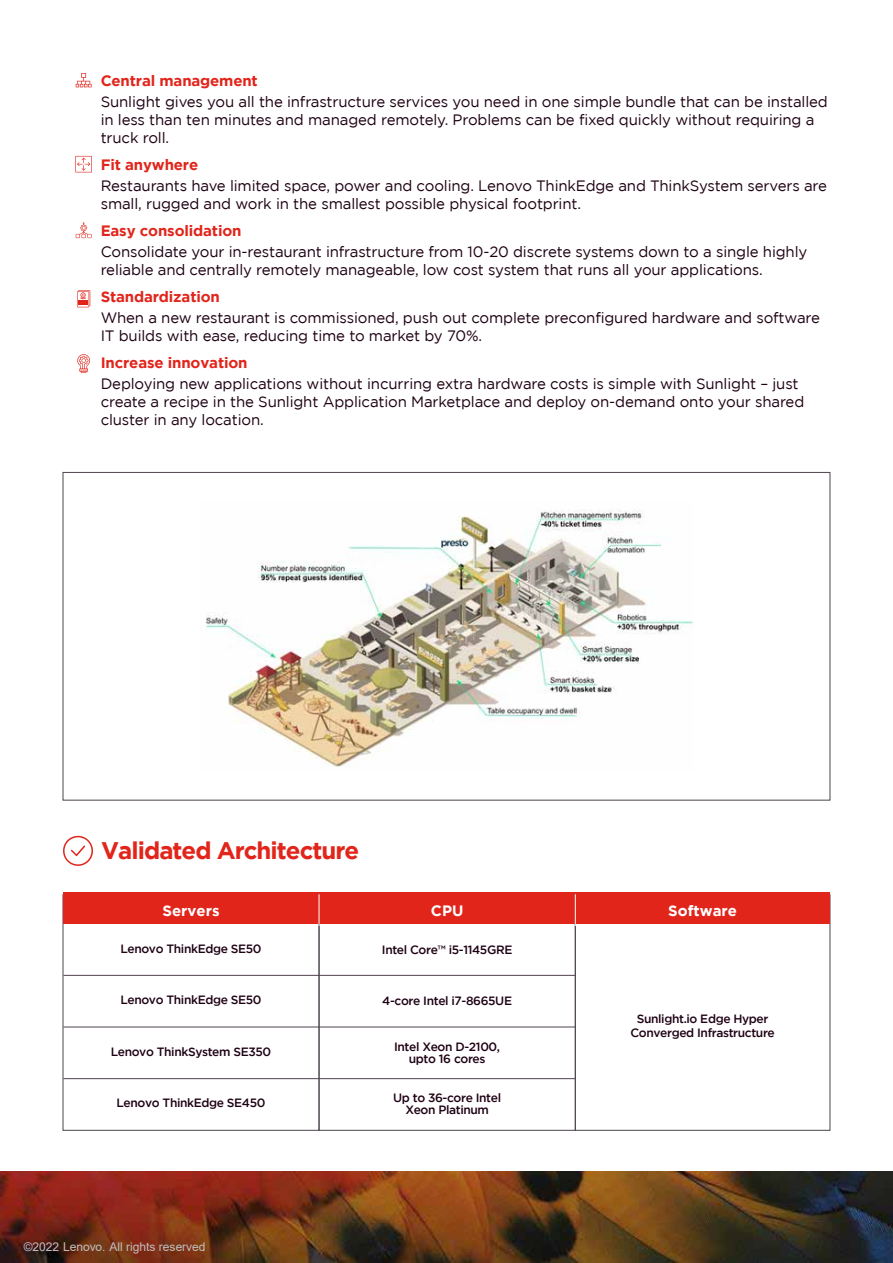
<style>
.page{position:relative;width:893px;height:1263px;background:#fff}
.page>*{position:absolute;margin:0;border:0;box-sizing:border-box;transform-origin:0 0}
.t1{font:700 24px "Gotham";letter-spacing:-.04em;color:#e1251b}
.t2{font:15px/18px "Gotham";letter-spacing:-.01em;color:#1e0013}
.t3{font:700 15px "Gotham";letter-spacing:-.01em;color:#e1251b}
.t4{font:700 15px "Gotham";color:#fff}
.t5{font:500 12px/12px "Gotham";letter-spacing:-.03em;color:#1e0013;text-align:center}
.t6{font:12px "Arial";letter-spacing:-.005em;color:#bfbfbf}
</style>
<div class="page">
<div style="left:575px;top:894px;width:255px;height:237px;border:1px solid #4e444e"></div>
<div style="left:63px;top:894px;width:256px;height:237px;border:1px solid #4e444e"></div>
<div style="left:63px;top:892px;width:767px;height:32px;background:#e1251b"></div>
<img style="left:205px;top:509px;width:489px;height:258px">
<hr style="left:63px;top:975px;width:512px;height:1px;background:#4e444e">
<hr style="left:63px;top:1027px;width:512px;height:1px;background:#4e444e">
<hr style="left:63px;top:1078px;width:512px;height:1px;background:#4e444e">
<hr style="left:319px;top:894px;width:1px;height:32px;background:#fff">
<hr style="left:575px;top:894px;width:1px;height:32px;background:#fff">
<svg style="left:76px;top:222px;width:16px;height:16px"></svg>
<svg style="left:77px;top:290px;width:13px;height:17px"></svg>
<svg style="left:77px;top:354px;width:13px;height:19px"></svg>
<img style="left:0;top:1171px;width:893px;height:92px">
<svg style="left:63px;top:836px;width:30px;height:30px"></svg>
<svg style="left:76px;top:73px;width:16px;height:14px"></svg>
<svg style="left:75px;top:156px;width:17px;height:16px"></svg>
<p class="t3" style="left:101px;top:72px;width:159px">Central management</p>
<p class="t2" style="left:101px;top:92px;width:729px">Sunlight gives you all the infrastructure services you need in one simple bundle that can be installed in less than ten minutes and managed remotely. Problems can be fixed quickly without requiring a truck roll.</p>
<p class="t3" style="left:101px;top:156px;width:99px">Fit anywhere</p>
<p class="t2" style="left:101px;top:176px;width:728px">Restaurants have limited space, power and cooling. Lenovo ThinkEdge and ThinkSystem servers are small, rugged and work in the smallest possible physical footprint.</p>
<p class="t3" style="left:101px;top:222px;width:142px">Easy consolidation</p>
<p class="t2" style="left:101px;top:242px;width:708px">Consolidate your in-restaurant infrastructure from 10-20 discrete systems down to a single highly reliable and centrally remotely manageable, low cost system that runs all your applications.</p>
<p class="t3" style="left:101px;top:288px;width:121px">Standardization</p>
<p class="t2" style="left:101px;top:308px;width:721px">When a new restaurant is commissioned, push out complete preconfigured hardware and software<br>IT builds with ease, reducing time to market by 70%.</p>
<p class="t3" style="left:101px;top:354px;width:148px">Increase innovation</p>
<p class="t2" style="left:101px;top:374px;width:705px">Deploying new applications without incurring extra hardware costs is simple with Sunlight – just create a recipe in the Sunlight Application Marketplace and deploy on-demand onto your shared cluster in any location.</p>
<h1 class="t1" style="left:101px;top:837px;width:259px">Validated Architecture</h1>
<p class="t4" style="left:162px;top:902px;width:59px">Servers</p>
<p class="t4" style="left:431px;top:902px;width:34px">CPU</p>
<p class="t4" style="left:668px;top:902px;width:70px">Software</p>
<p class="t5" style="left:120px;top:942px;width:143px">Lenovo ThinkEdge SE50</p>
<p class="t5" style="left:382px;top:943px;width:132px">Intel Core™ i5-1145GRE</p>
<p class="t5" style="left:120px;top:994px;width:143px">Lenovo ThinkEdge SE50</p>
<p class="t5" style="left:382px;top:995px;width:131px">4-core Intel i7-8665UE</p>
<p class="t5" style="left:111px;top:1046px;width:162px">Lenovo ThinkSystem SE350</p>
<p class="t5" style="left:394px;top:1040px;width:108px">Intel Xeon D-2100, upto 16 cores</p>
<p class="t5" style="left:117px;top:1096px;width:150px">Lenovo ThinkEdge SE450</p>
<p class="t5" style="left:393px;top:1092px;width:109px">Up to 36-core Intel<br>Xeon Platinum</p>
<p class="t6" style="left:24px;top:1238px;width:183px">©2022 Lenovo. All rights reserved</p>
<p class="t5" style="left:630px;top:1012px;width:146px;line-height:13.5px">Sunlight.io Edge Hyper<br>Converged Infrastructure</p>
</div>
